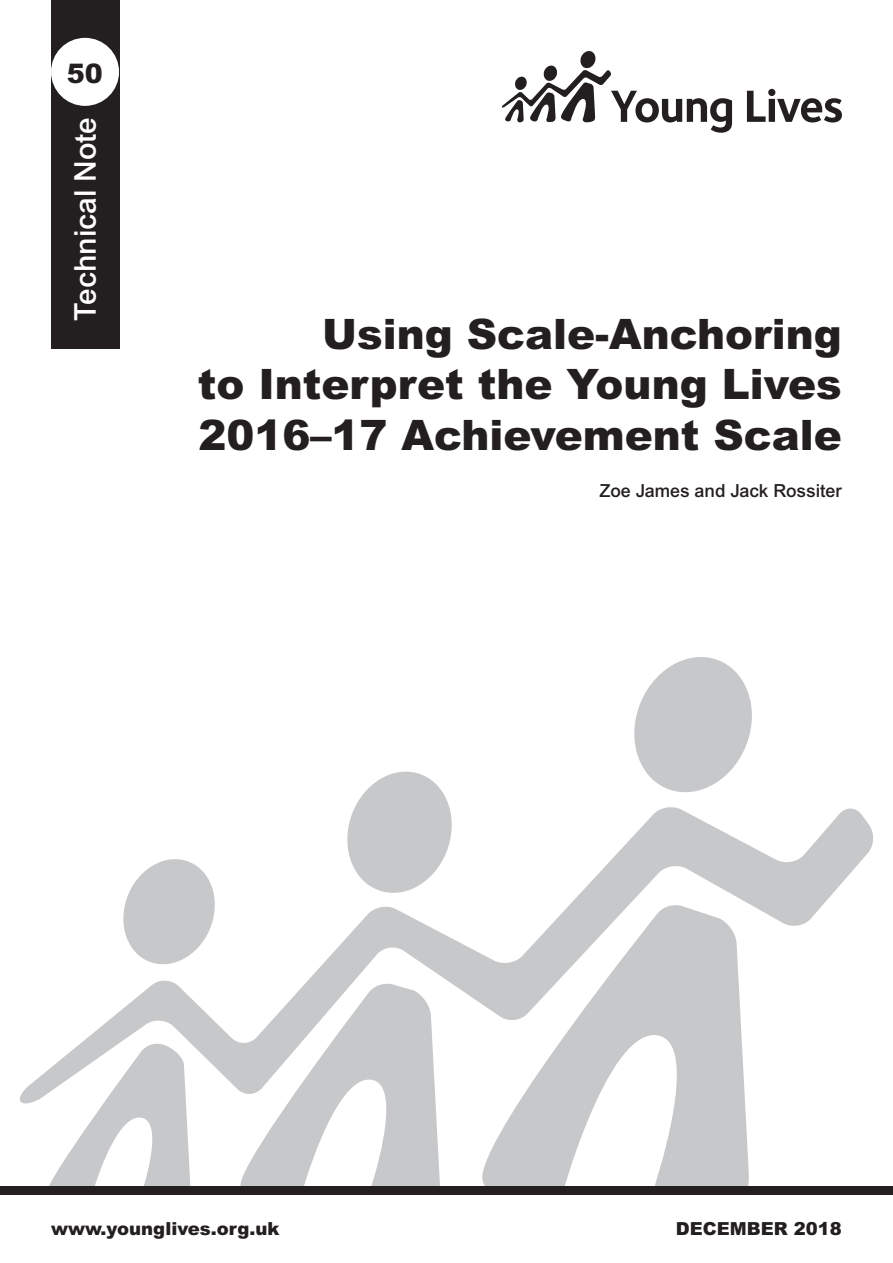
<style>
.page{position:relative;width:893px;height:1263px;background:#fff}
.page>*{position:absolute;margin:0;border:0;box-sizing:border-box;transform-origin:0 0}
.t1{font:900 42px/50.4px "Arial";color:#231f20;text-align:justify}
.t2{font:500 30px "Arial";color:#fff}
.t3{font:900 27px "Arial";color:#231f20}
.t4{font:900 18px "Arial";color:#231f20}
.t5{font:500 18px "Arial";color:#231f20}
</style>
<div class="page">
<svg style="left:634px;top:657px;width:118px;height:136px"></svg>
<svg style="left:356px;top:771px;width:93px;height:34px"></svg>
<svg style="left:240px;top:1105px;width:200px;height:81px"></svg>
<svg style="left:49px;top:1105px;width:142px;height:81px"></svg>
<svg style="left:482px;top:1105px;width:267px;height:81px;fill:#c7c8ca"></svg>
<svg style="left:20px;top:805px;width:853px;height:300px"></svg>
<div style="left:51px;top:0;width:68px;height:349px;background:#231f20"></div>
<div style="left:0;top:1186px;width:893px;height:9px;background:#231f20"></div>
<div style="left:51px;top:38px;width:68px;height:68px;background:#fff;border-radius:50%"></div>
<svg style="left:501px;top:51px;width:231px;height:82px"></svg>
<svg style="left:747px;top:89px;width:95px;height:33px"></svg>
<p class="t3" style="left:67px;top:56px;width:38px">50</p>
<p class="t2" style="left:68px;top:321px;width:205px;rotate:-90deg">Technical Note</p>
<p class="t1" style="left:198px;top:308px;width:646px;text-indent:124px">Using Scale-Anchoring to Interpret the Young Lives 2016–17 Achievement Scale</p>
<p class="t5" style="left:599px;top:480px;width:244px">Zoe James and Jack Rossiter</p>
<p class="t4" style="left:51px;top:1217px;width:230px">www.younglives.org.uk</p>
<p class="t4" style="left:676px;top:1217px;width:168px">DECEMBER 2018</p>
</div>
